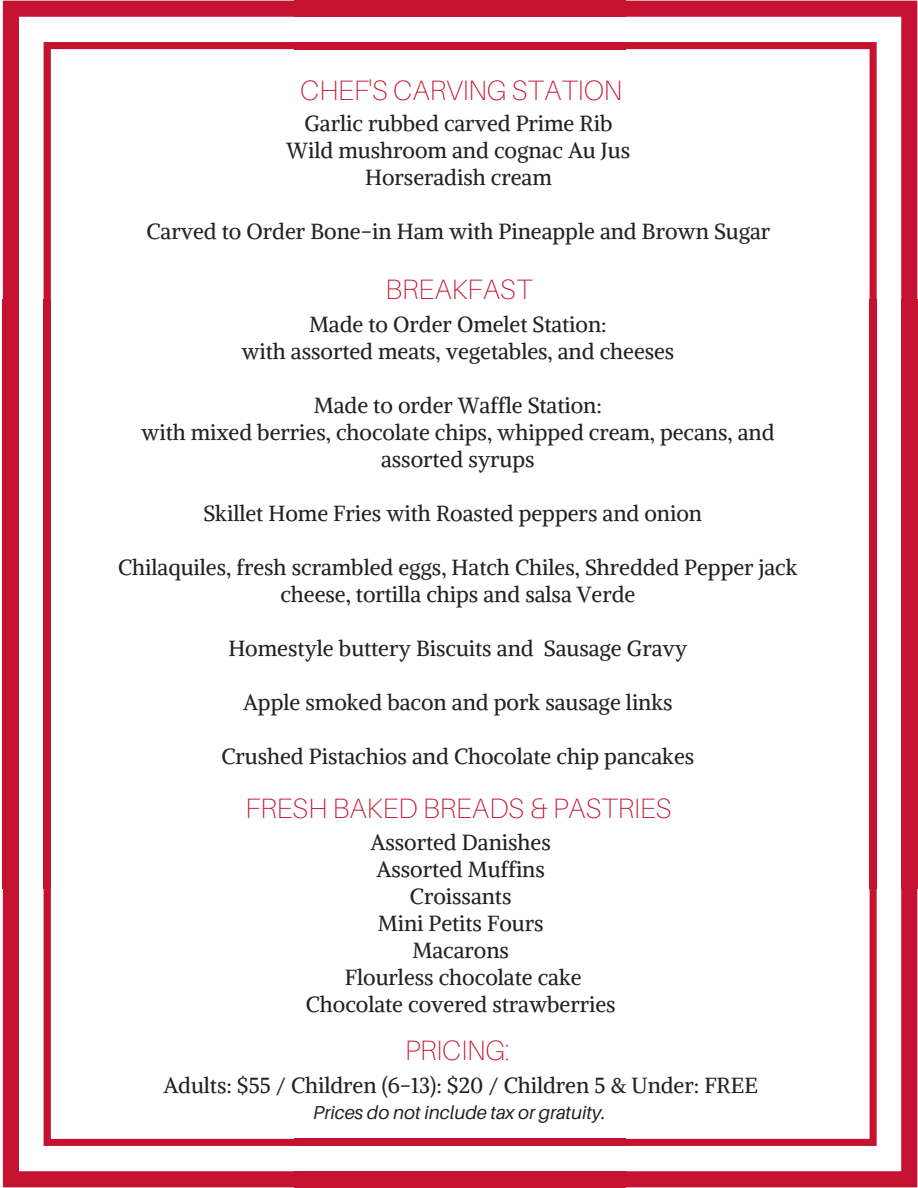
<style>
.page{position:relative;width:918px;height:1188px;background:#fff}
.page>*{position:absolute;margin:0;border:0;box-sizing:border-box;transform-origin:0 0}
.t1{font:100 28.05px "Aileron";color:#c41230}
.t2{font:21.75px/27px "Alike";color:#222;text-align:center}
.t3{font:italic 18.75px "Aileron";color:#222}
</style>
<div class="page">
<svg style="left:3px;top:887px;width:291px;height:300px"></svg>
<svg style="left:44px;top:887px;width:252px;height:259px"></svg>
<svg style="left:626px;top:1px;width:291px;height:299px"></svg>
<svg style="left:624px;top:42px;width:253px;height:259px"></svg>
<svg style="left:3px;top:1px;width:291px;height:300px"></svg>
<svg style="left:44px;top:42px;width:252px;height:259px"></svg>
<svg style="left:626px;top:889px;width:291px;height:298px"></svg>
<svg style="left:624px;top:887px;width:253px;height:259px"></svg>
<div style="left:294px;top:1px;width:332px;height:16px;background:#c41230"></div>
<div style="left:294px;top:42px;width:332px;height:7px;background:#c41230"></div>
<div style="left:294px;top:1171px;width:332px;height:16px;background:#c41230"></div>
<div style="left:294px;top:1139px;width:332px;height:7px;background:#c41230"></div>
<div style="left:3px;top:300px;width:16px;height:589px;background:#c41230"></div>
<div style="left:44px;top:300px;width:7px;height:589px;background:#c41230"></div>
<div style="left:901px;top:300px;width:16px;height:589px;background:#c41230"></div>
<div style="left:870px;top:300px;width:7px;height:589px;background:#c41230"></div>
<p class="t1" style="left:300px;top:73px;width:324px">CHEF'S CARVING STATION</p>
<p class="t2" style="left:287px;top:110px;width:345px">Garlic rubbed carved Prime Rib<br>Wild mushroom and cognac Au Jus<br>Horseradish cream</p>
<p class="t2" style="left:147px;top:218px;width:625px">Carved to Order Bone-in Ham with Pineapple and Brown Sugar</p>
<p class="t1" style="left:386px;top:272px;width:148px">BREAKFAST</p>
<p class="t2" style="left:241px;top:311px;width:435px">Made to Order Omelet Station:<br>with assorted meats, vegetables, and cheeses</p>
<p class="t2" style="left:141px;top:392px;width:635px">Made to order Waffle Station:<br>with mixed berries, chocolate chips, whipped cream, pecans, and assorted syrups</p>
<p class="t2" style="left:203px;top:500px;width:500px">Skillet Home Fries with Roasted peppers and onion</p>
<p class="t2" style="left:118px;top:554px;width:681px">Chilaquiles, fresh scrambled eggs, Hatch Chiles, Shredded Pepper jack cheese, tortilla chips and salsa Verde</p>
<p class="t2" style="left:228px;top:635px;width:461px">Homestyle buttery Biscuits and Sausage Gravy</p>
<p class="t2" style="left:243px;top:689px;width:431px">Apple smoked bacon and pork sausage links</p>
<p class="t2" style="left:221px;top:743px;width:474px">Crushed Pistachios and Chocolate chip pancakes</p>
<p class="t1" style="left:245px;top:791px;width:428px">FRESH BAKED BREADS &amp; PASTRIES</p>
<p class="t2" style="left:306px;top:829px;width:311px">Assorted Danishes<br>Assorted Muffins<br>Croissants<br>Mini Petits Fours<br>Macarons<br>Flourless chocolate cake<br>Chocolate covered strawberries</p>
<p class="t1" style="left:405px;top:1033px;width:106px">PRICING:</p>
<p class="t2" style="left:163px;top:1072px;width:596px">Adults: $55 / Children (6-13): $20 / Children 5 &amp; Under: FREE</p>
<p class="t3" style="left:313px;top:1100px;width:294px">Prices do not include tax or gratuity.</p>
</div>
